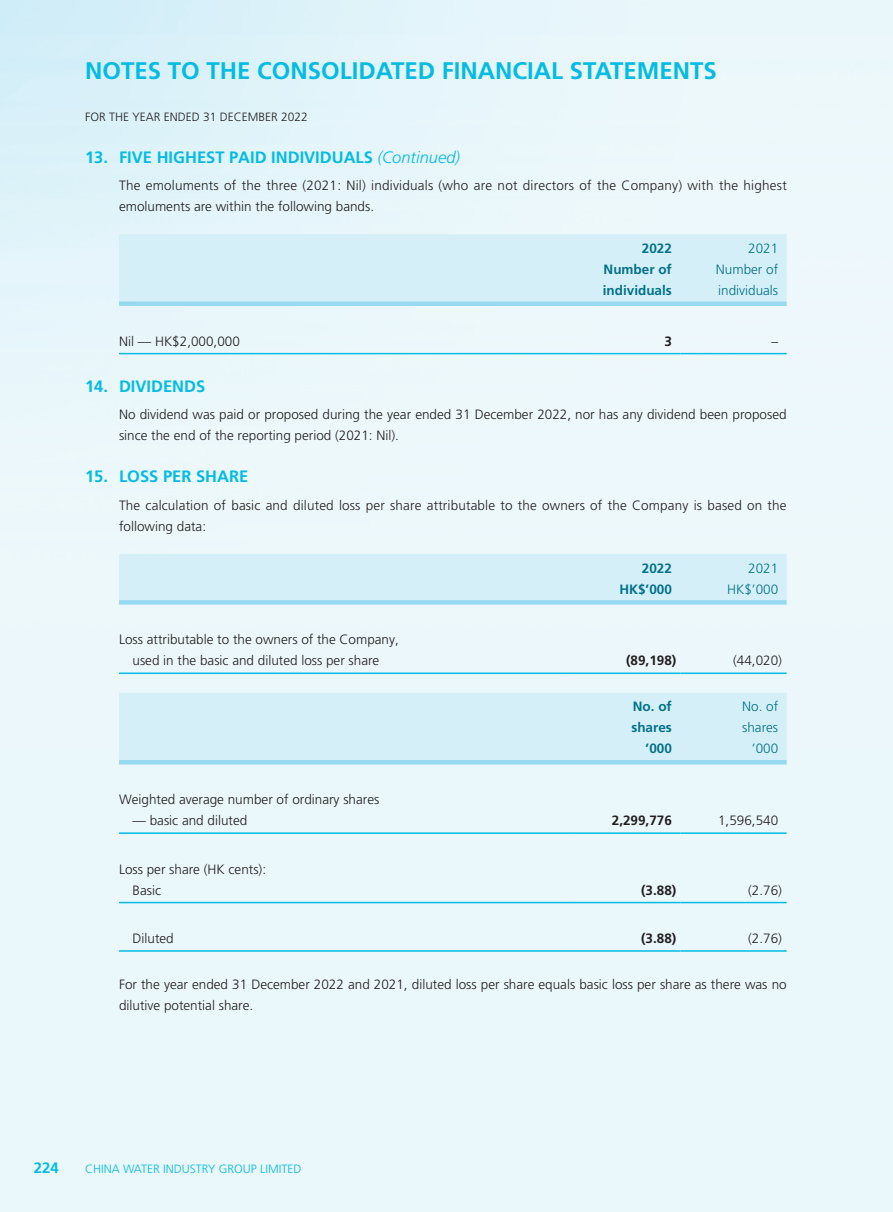
<style>
.page{position:relative;width:893px;height:1212px;background:#fff}
.page>*{position:absolute;margin:0;border:0;box-sizing:border-box;transform-origin:0 0}
.t1{font:700 24px "Frutiger LT Std";color:#02bce5}
._01_H1{font:700 16.5px "Frutiger LT Std";color:#02bce5}
.t2{font:700 15px "Frutiger LT Std";color:#02bce5}
._00_txt{font:300 13.5px/21px "Frutiger LT Std";color:#231f20}
._50_Table_txt{font:300 13.5px "Frutiger LT Std";color:#231f20}
._50_Table_txt-2{font:700 13.5px "Frutiger LT Std";color:#01718a}
._50_Table_txt-3{font:300 13.5px "Frutiger LT Std";color:#01718a}
._50_Table_txt-4{font:700 13.5px "Frutiger LT Std";color:#231f20}
.t3{font:300 12px "Frutiger LT Std";color:#02bce5}
.t4{font:300 12px "Frutiger LT Std";color:#231f20}
.s1{font-weight:300;font-style:italic}
</style>
<div class="page">
<div style="left:119px;top:234px;width:668px;height:67px;background:#d5eff8"></div>
<svg style="left:119px;top:301px;width:668px;height:5px;background:#9ddbf0"></svg>
<hr style="left:119px;top:353px;width:455px;height:1px;background:#02bce5">
<hr style="left:574px;top:353px;width:106px;height:1px;background:#02bce5">
<hr style="left:680px;top:353px;width:107px;height:1px;background:#02bce5">
<svg style="left:119px;top:554px;width:668px;height:51px;background:#cfedf7"></svg>
<hr style="left:119px;top:672px;width:455px;height:2px;background:#02bce5">
<hr style="left:574px;top:672px;width:106px;height:2px;background:#02bce5">
<hr style="left:680px;top:672px;width:107px;height:2px;background:#02bce5">
<div style="left:119px;top:693px;width:668px;height:67px;background:#d5eff8"></div>
<hr style="left:119px;top:760px;width:668px;height:4px;background:#96d9f0">
<hr style="left:119px;top:832px;width:455px;height:2px;background:#02bce5">
<hr style="left:574px;top:832px;width:106px;height:2px;background:#02bce5">
<hr style="left:680px;top:832px;width:107px;height:2px;background:#02bce5">
<hr style="left:119px;top:902px;width:455px;height:1px;background:#02bce5">
<hr style="left:574px;top:902px;width:106px;height:1px;background:#02bce5">
<hr style="left:680px;top:902px;width:107px;height:1px;background:#02bce5">
<hr style="left:119px;top:950px;width:455px;height:2px;background:#02bce5">
<hr style="left:574px;top:950px;width:106px;height:2px;background:#02bce5">
<hr style="left:680px;top:950px;width:107px;height:2px;background:#02bce5">
<h1 class="t1" style="left:85px;top:57px;width:633px">NOTES TO THE CONSOLIDATED FINANCIAL STATEMENTS</h1>
<p class="t4" style="left:85px;top:110px;width:224px">FOR THE YEAR ENDED 31 DECEMBER 2022</p>
<p class="_01_H1" style="left:85px;top:147px;width:377px">13. FIVE HIGHEST PAID INDIVIDUALS <span class="s1">(Continued)</span></p>
<p class="_00_txt" style="left:119px;top:175px;width:669px">The emoluments of the three (2021: Nil) individuals (who are not directors of the Company) with the highest emoluments are within the following bands.</p>
<p class="_50_Table_txt-2" style="left:642px;top:240px;width:32px">2022</p>
<p class="_50_Table_txt-3" style="left:748px;top:241px;width:32px">2021</p>
<p class="_50_Table_txt-2" style="left:604px;top:261px;width:70px">Number of</p>
<p class="_50_Table_txt-2" style="left:603px;top:282px;width:71px">individuals</p>
<p class="_50_Table_txt-3" style="left:716px;top:262px;width:64px">Number of</p>
<p class="_50_Table_txt-3" style="left:718px;top:283px;width:62px">individuals</p>
<p class="_50_Table_txt" style="left:119px;top:333px;width:122px">Nil — HK$2,000,000</p>
<p class="_50_Table_txt-4" style="left:664px;top:333px;width:9px">3</p>
<p class="_50_Table_txt" style="left:771px;top:333px;width:8px">–</p>
<p class="_01_H1" style="left:85px;top:376px;width:122px">14. DIVIDENDS</p>
<p class="_00_txt" style="left:119px;top:404px;width:669px">No dividend was paid or proposed during the year ended 31 December 2022, nor has any dividend been proposed since the end of the reporting period (2021: Nil).</p>
<p class="_01_H1" style="left:85px;top:467px;width:165px">15. LOSS PER SHARE</p>
<p class="_00_txt" style="left:119px;top:495px;width:669px">The calculation of basic and diluted loss per share attributable to the owners of the Company is based on the following data:</p>
<p class="_50_Table_txt-2" style="left:642px;top:560px;width:32px">2022</p>
<p class="_50_Table_txt-3" style="left:748px;top:560px;width:32px">2021</p>
<p class="_50_Table_txt-2" style="left:619px;top:581px;width:54px">HK$’000</p>
<p class="_50_Table_txt-3" style="left:727px;top:581px;width:53px">HK$’000</p>
<p class="_50_Table_txt" style="left:119px;top:632px;width:281px">Loss attributable to the owners of the Company,</p>
<p class="_50_Table_txt" style="left:133px;top:653px;width:248px">used in the basic and diluted loss per share</p>
<p class="_50_Table_txt-4" style="left:626px;top:653px;width:52px">(89,198)</p>
<p class="_50_Table_txt" style="left:733px;top:653px;width:50px">(44,020)</p>
<p class="_50_Table_txt-2" style="left:633px;top:699px;width:41px">No. of</p>
<p class="_50_Table_txt-2" style="left:631px;top:720px;width:42px">shares</p>
<p class="_50_Table_txt-3" style="left:742px;top:699px;width:38px">No. of</p>
<p class="_50_Table_txt-3" style="left:742px;top:720px;width:38px">shares</p>
<p class="_50_Table_txt-2" style="left:646px;top:741px;width:28px">’000</p>
<p class="_50_Table_txt-3" style="left:752px;top:741px;width:28px">’000</p>
<p class="_50_Table_txt" style="left:119px;top:792px;width:262px">Weighted average number of ordinary shares</p>
<p class="_50_Table_txt" style="left:133px;top:813px;width:116px">— basic and diluted</p>
<p class="_50_Table_txt-4" style="left:612px;top:812px;width:62px">2,299,776</p>
<p class="_50_Table_txt" style="left:718px;top:813px;width:62px">1,596,540</p>
<p class="_50_Table_txt" style="left:119px;top:861px;width:149px">Loss per share (HK cents):</p>
<p class="_50_Table_txt" style="left:133px;top:882px;width:30px">Basic</p>
<p class="_50_Table_txt-4" style="left:641px;top:882px;width:37px">(3.88)</p>
<p class="_50_Table_txt" style="left:748px;top:882px;width:35px">(2.76)</p>
<p class="_50_Table_txt" style="left:133px;top:931px;width:43px">Diluted</p>
<p class="_50_Table_txt-4" style="left:641px;top:930px;width:37px">(3.88)</p>
<p class="_50_Table_txt" style="left:748px;top:931px;width:35px">(2.76)</p>
<p class="_00_txt" style="left:119px;top:974px;width:669px">For the year ended 31 December 2022 and 2021, diluted loss per share equals basic loss per share as there was no dilutive potential share.</p>
<p class="t2" style="left:34px;top:1158px;width:27px">224</p>
<p class="t3" style="left:85px;top:1162px;width:218px">CHINA WATER INDUSTRY GROUP LIMITED</p>
</div>
